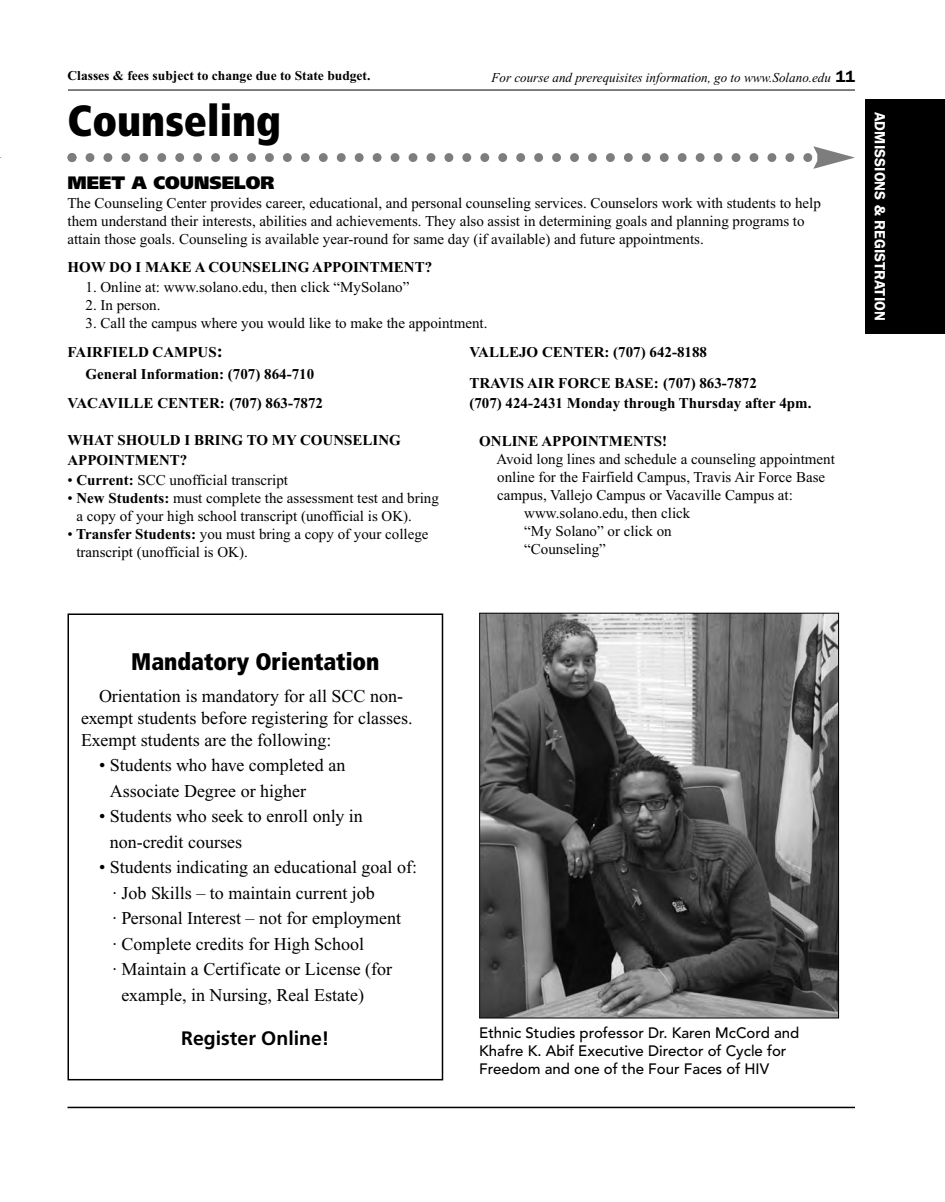
<style>
.page{position:relative;width:945px;height:1202px;background:#fff}
.page>*{position:absolute;margin:0;border:0;box-sizing:border-box;transform-origin:0 0}
.t1{font:900 condensed 43.5px "Frutiger";color:#000;scale:.96 1}
.t2{font:900 condensed 24px "Frutiger";color:#000;scale:.96 1}
.t3{font:700 19.5px "Frutiger";color:#000}
.t4{font:18px/21.6px "Times New Roman";color:#000}
.t5{font:900 18px "Frutiger";color:#000}
.t6{font:15px/18px "Times New Roman";color:#000}
.t7{font:700 15px/20.1px "Times New Roman";color:#000}
.t8{font:500 15px/18px "Avenir";color:#000}
.t9{font:600 15px "Franklin Gothic";color:#fff}
.t10{font:italic 13.5px "Times New Roman";color:#000}
.t11{font:700 13.5px "Times New Roman";color:#000}
.s1{font-family:"Franklin Gothic";font-weight:600;font-style:normal;font-size:16.5px}
.s2{font-weight:700}
.s3{font-weight:700;font-size:18px}
</style>
<div class="page">
<hr style="left:68px;top:1106px;width:787px;height:2px;background:#000">
<div style="left:865px;top:99px;width:80px;height:234px;background:#000"></div>
<hr style="left:68px;top:90px;width:787px;height:1px;background:#000">
<svg style="left:68px;top:146px;width:787px;height:23px"></svg>
<img style="left:481px;top:615px;width:356px;height:401px">
<div style="left:479px;top:613px;width:360px;height:405px;border:1px solid #000"></div>
<div style="left:68px;top:613px;width:375px;height:467px;border:2px solid #000"></div>
<p class="t11" style="left:68px;top:67px;width:304px">Classes &amp; fees subject to change due to State budget.</p>
<h1 class="t1" style="left:68px;top:104px;width:224px">Counseling</h1>
<p class="t10" style="left:491px;top:69px;width:365px">For course and prerequisites information, go to www.Solano.edu <span class="s1">11</span></p>
<p class="t5" style="left:68px;top:176px;width:209px">MEET A COUNSELOR</p>
<p class="t6" style="left:68px;top:193px;width:755px">The Counseling Center provides career, educational, and personal counseling services. Counselors work with students to help them understand their interests, abilities and achievements. They also assist in determining goals and planning programs to attain those goals. Counseling is available year-round for same day (if available) and future appointments.</p>
<p class="t7" style="left:68px;top:257px;width:366px">HOW DO I MAKE A COUNSELING APPOINTMENT?</p>
<p class="t6" style="left:86px;top:278px;width:325px">1. Online at: www.solano.edu, then click “MySolano”</p>
<p class="t6" style="left:86px;top:296px;width:76px">2. In person.</p>
<p class="t6" style="left:68px;top:309px;width:422px;line-height:28.8px;text-indent:18px">3. Call the campus where you would like to make the appointment.<br><span class="s2">FAIRFIELD CAMPUS</span><span class="s3">:</span></p>
<p class="t7" style="left:469px;top:342px;width:239px">VALLEJO CENTER: (707) 642-8188</p>
<p class="t7" style="left:85px;top:363px;width:230px">General Information: (707) 864-710</p>
<p class="t7" style="left:469px;top:372px;width:289px">TRAVIS AIR FORCE BASE: (707) 863-7872</p>
<p class="t7" style="left:67px;top:392px;width:257px">VACAVILLE CENTER: (707) 863-7872</p>
<p class="t7" style="left:469px;top:392px;width:344px">(707) 424-2431 Monday through Thursday after 4pm.</p>
<p class="t7" style="left:67px;top:430px;width:335px">WHAT SHOULD I BRING TO MY COUNSELING<br>APPOINTMENT?</p>
<p class="t6" style="left:67px;top:471px;width:222px">• <span class="s2">Current:</span> SCC unofficial transcript</p>
<p class="t6" style="left:76px;top:489px;width:364px;text-indent:-9px">• <span class="s2">New Students:</span> must complete the assessment test and bring a copy of your high school transcript (unofficial is OK).</p>
<p class="t6" style="left:76px;top:525px;width:354px;text-indent:-9px">• <span class="s2">Transfer Students:</span> you must bring a copy of your college transcript (unofficial is OK).</p>
<p class="t7" style="left:479px;top:430px;width:189px">ONLINE APPOINTMENTS!</p>
<p class="t6" style="left:496px;top:450px;width:340px">Avoid long lines and schedule a counseling appointment</p>
<p class="t6" style="left:497px;top:468px;width:329px">online for the Fairfield Campus, Travis Air Force Base</p>
<p class="t6" style="left:497px;top:486px;width:297px">campus, Vallejo Campus or Vacaville Campus at:</p>
<p class="t6" style="left:524px;top:504px;width:168px">www.solano.edu, then click</p>
<p class="t6" style="left:524px;top:522px;width:149px">“My Solano” or click on</p>
<p class="t6" style="left:524px;top:540px;width:83px">“Counseling”</p>
<p class="t9" style="left:889px;top:112px;width:210px;rotate:90deg">ADMISSIONS &amp; REGISTRATION</p>
<h2 class="t2" style="left:131px;top:652px;width:260px">Mandatory Orientation</h2>
<p class="t4" style="left:81px;top:687px;width:333px;text-indent:18px">Orientation is mandatory for all SCC non&shy;exempt students before registering for classes.<br>Exempt students are the following:</p>
<p class="t4" style="left:110px;top:754px;width:237px;line-height:25.5px;text-indent:-11px">• Students who have completed an<br>Associate Degree or higher</p>
<p class="t4" style="left:110px;top:805px;width:255px;line-height:25.5px;text-indent:-11px">• Students who seek to enroll only in non-credit courses</p>
<p class="t4" style="left:99px;top:858px;width:320px">• Students indicating an educational goal of:</p>
<p class="t4" style="left:112px;top:883px;width:264px">· Job Skills – to maintain current job</p>
<p class="t4" style="left:112px;top:909px;width:290px">· Personal Interest – not for employment</p>
<p class="t4" style="left:112px;top:934px;width:253px">· Complete credits for High School</p>
<p class="t4" style="left:112px;top:960px;width:281px">· Maintain a Certificate or License (for</p>
<p class="t4" style="left:122px;top:985px;width:244px">example, in Nursing, Real Estate)</p>
<h3 class="t3" style="left:181px;top:1030px;width:150px">Register Online!</h3>
<p class="t8" style="left:479px;top:1024px;width:322px">Ethnic Studies professor Dr. Karen McCord and<br>Khafre K. Abif Executive Director of Cycle for<br>Freedom and one of the Four Faces of HIV</p>
</div>
